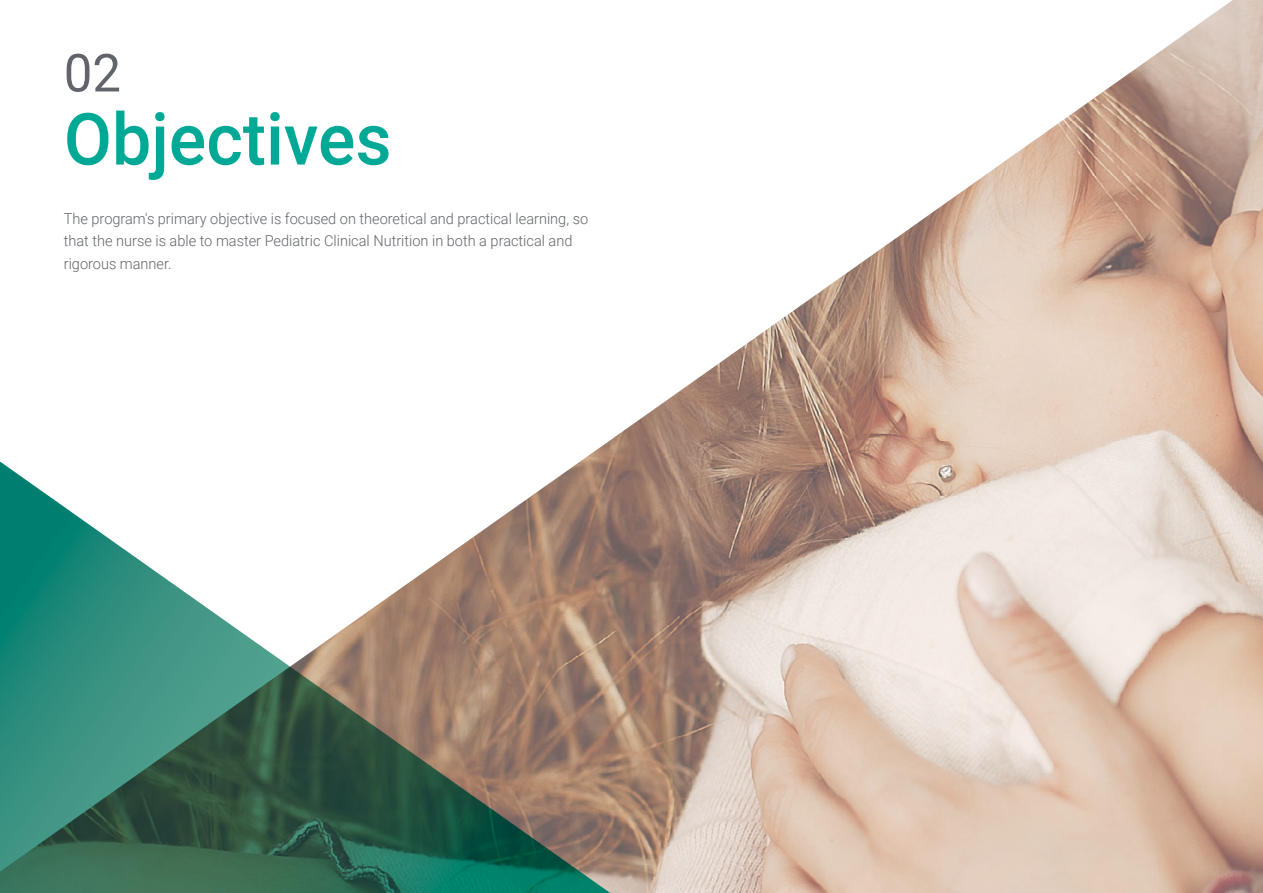
<style>
.page{position:relative;width:1263px;height:893px;background:#fff}
.page>*{position:absolute;margin:0;border:0;box-sizing:border-box;transform-origin:0 0}
.t1{font:500 72px "Roboto";color:#00a996}
.t2{font:52.5px "Roboto";color:#61646a}
.t3{font:300 15px/22.5px "Roboto";color:#61646a}
</style>
<div class="page">
<img style="left:602px;top:0;width:661px;height:893px">
<svg style="left:0;top:446px;width:640px;height:447px"></svg>
<h2 class="t2" style="left:64px;top:36px;width:59px">02</h2>
<h1 class="t1" style="left:64px;top:89px;width:329px">Objectives</h1>
<p class="t3" style="left:64px;top:207px;width:526px">The program's primary objective is focused on theoretical and practical learning, so that the nurse is able to master Pediatric Clinical Nutrition in both a practical and rigorous manner.</p>
</div>
